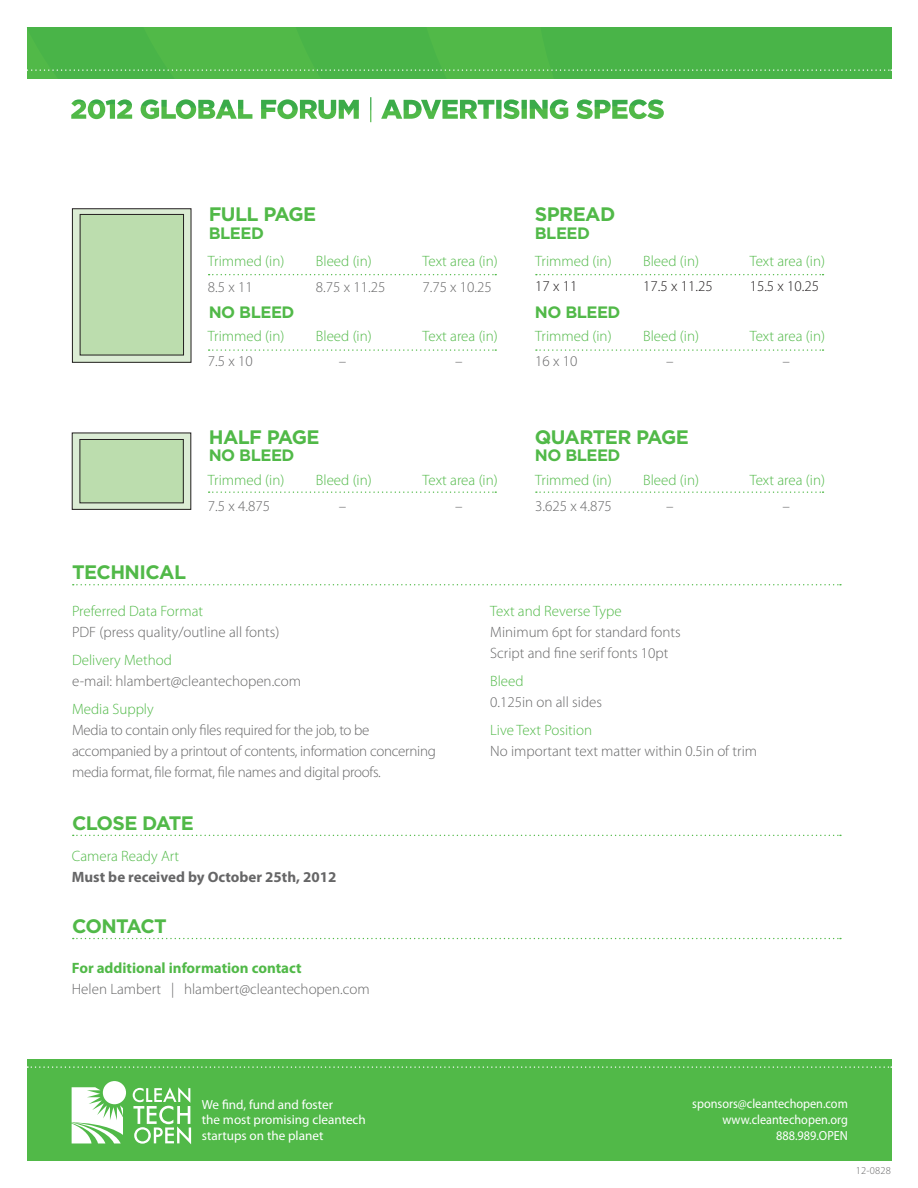
<style>
.page{position:relative;width:918px;height:1188px;background:#fff}
.page>*{position:absolute;margin:0;border:0;box-sizing:border-box;transform-origin:0 0}
.Body{font:700 19.5px "Gotham";letter-spacing:-.03em;color:#51b948}
.Body-2{font:700 16.5px "Gotham";letter-spacing:-.03em;color:#51b948}
.t1{font:300 15px/21px "Myriad Pro";color:#666667}
.t2{font:300 15px "Myriad Pro";color:#51b948}
.t3{font:300 15px/21px "Myriad Pro";letter-spacing:-.02em;color:#666667}
.t4{font:700 15px/21px "Myriad Pro";color:#666667}
.t5{font:300 15px "Myriad Pro";color:#231f20}
.t6{font:13.2px/15.9px "Myriad Pro";color:#fff}
.t7{font:13.2px "Myriad Pro";color:#fff;scale:.93 1}
.Body-3{font:300 10.5px "Myriad Pro";letter-spacing:.02em;color:#666667}
.s1{color:#51b948}
.s2{font-weight:300;color:#51b948}
.s3{font-weight:700;color:#51b948}
</style>
<div class="page">
<div style="left:27px;top:28px;width:865px;height:1133px;background:#51b948"></div>
<div style="left:0;top:79px;width:918px;height:979px;background:#fff"></div>
<svg style="left:27px;top:69px;width:865px;height:2px"></svg>
<svg style="left:27px;top:1066px;width:865px;height:2px"></svg>
<svg style="left:73px;top:584px;width:768px;height:1px"></svg>
<svg style="left:73px;top:835px;width:768px;height:1px"></svg>
<svg style="left:73px;top:938px;width:768px;height:1px"></svg>
<svg style="left:72px;top:1087px;width:51px;height:56px"></svg>
<div style="left:103px;top:1081px;width:23px;height:23px;background:#fff;border-radius:50%"></div>
<svg style="left:133px;top:1087px;width:58px;height:57px"></svg>
<svg style="left:71px;top:97px;width:593px;height:25px"></svg>
<div style="left:72px;top:209px;width:119px;height:153px;background:#dbecd4"></div>
<div style="left:72px;top:208px;width:119px;height:155px;border:1px solid #231f20"></div>
<div style="left:80px;top:214px;width:104px;height:141px;background:#bcddae"></div>
<div style="left:80px;top:214px;width:104px;height:141px;border:1px solid #231f20"></div>
<div style="left:72px;top:433px;width:119px;height:76px;background:#dbecd4"></div>
<div style="left:72px;top:433px;width:119px;height:77px;border:1px solid #231f20"></div>
<div style="left:80px;top:439px;width:103px;height:64px;background:#bcddae"></div>
<div style="left:80px;top:439px;width:104px;height:64px;border:1px solid #231f20"></div>
<svg style="left:209px;top:274px;width:287px;height:1px"></svg>
<svg style="left:536px;top:274px;width:288px;height:1px"></svg>
<svg style="left:209px;top:349px;width:287px;height:2px"></svg>
<svg style="left:209px;top:491px;width:287px;height:2px"></svg>
<svg style="left:536px;top:491px;width:288px;height:2px"></svg>
<svg style="left:536px;top:349px;width:288px;height:2px"></svg>
<p class="Body" style="left:209px;top:203px;width:109px">FULL PAGE</p>
<p class="Body" style="left:535px;top:203px;width:82px">SPREAD</p>
<p class="Body-2" style="left:209px;top:223px;width:57px">BLEED</p>
<p class="Body-2" style="left:535px;top:223px;width:57px">BLEED</p>
<p class="t2" style="left:208px;top:252px;width:78px">Trimmed (in)</p>
<p class="t2" style="left:316px;top:252px;width:57px">Bleed (in)</p>
<p class="t2" style="left:422px;top:252px;width:77px">Text area (in)</p>
<p class="t1" style="left:208px;top:276px;width:46px">8.5 x 11</p>
<p class="t1" style="left:316px;top:276px;width:71px">8.75 x 11.25</p>
<p class="t1" style="left:422px;top:276px;width:71px">7.75 x 10.25</p>
<p class="t2" style="left:535px;top:252px;width:78px">Trimmed (in)</p>
<p class="t2" style="left:643px;top:252px;width:57px">Bleed (in)</p>
<p class="t2" style="left:750px;top:252px;width:77px">Text area (in)</p>
<p class="t5" style="left:535px;top:277px;width:44px">17 x 11</p>
<p class="t5" style="left:643px;top:277px;width:71px">17.5 x 11.25</p>
<p class="t5" style="left:750px;top:277px;width:71px">15.5 x 10.25</p>
<p class="Body-2" style="left:209px;top:303px;width:87px">NO BLEED</p>
<p class="Body-2" style="left:535px;top:303px;width:87px">NO BLEED</p>
<p class="t2" style="left:208px;top:327px;width:78px">Trimmed (in)</p>
<p class="t2" style="left:316px;top:327px;width:57px">Bleed (in)</p>
<p class="t2" style="left:422px;top:327px;width:77px">Text area (in)</p>
<p class="t1" style="left:208px;top:351px;width:46px">7.5 x 10</p>
<p class="t1" style="left:339px;top:351px;width:9px">–</p>
<p class="t1" style="left:455px;top:351px;width:9px">–</p>
<p class="t2" style="left:535px;top:327px;width:78px">Trimmed (in)</p>
<p class="t2" style="left:643px;top:327px;width:57px">Bleed (in)</p>
<p class="t2" style="left:750px;top:327px;width:77px">Text area (in)</p>
<p class="t1" style="left:535px;top:351px;width:44px">16 x 10</p>
<p class="t1" style="left:666px;top:351px;width:9px">–</p>
<p class="t1" style="left:783px;top:351px;width:9px">–</p>
<p class="Body" style="left:209px;top:426px;width:112px">HALF PAGE</p>
<p class="Body" style="left:535px;top:426px;width:156px">QUARTER PAGE</p>
<p class="Body-2" style="left:209px;top:446px;width:87px">NO BLEED</p>
<p class="Body-2" style="left:535px;top:446px;width:87px">NO BLEED</p>
<p class="Body" style="left:72px;top:561px;width:116px">TECHNICAL</p>
<p class="t2" style="left:208px;top:471px;width:78px">Trimmed (in)</p>
<p class="t2" style="left:316px;top:471px;width:57px">Bleed (in)</p>
<p class="t2" style="left:422px;top:471px;width:77px">Text area (in)</p>
<p class="t1" style="left:208px;top:495px;width:64px">7.5 x 4.875</p>
<p class="t1" style="left:339px;top:495px;width:9px">–</p>
<p class="t1" style="left:455px;top:495px;width:9px">–</p>
<p class="t2" style="left:535px;top:471px;width:78px">Trimmed (in)</p>
<p class="t2" style="left:643px;top:471px;width:57px">Bleed (in)</p>
<p class="t2" style="left:750px;top:471px;width:77px">Text area (in)</p>
<p class="t1" style="left:535px;top:495px;width:78px">3.625 x 4.875</p>
<p class="t1" style="left:666px;top:495px;width:9px">–</p>
<p class="t1" style="left:783px;top:495px;width:9px">–</p>
<p class="t1" style="left:72px;top:600px;width:209px"><span class="s1">Preferred Data Format<br></span>PDF (press quality/outline all fonts)</p>
<p class="t1" style="left:72px;top:649px;width:231px"><span class="s1">Delivery Method<br></span>e-mail: hlambert@cleantechopen.com</p>
<p class="t3" style="left:72px;top:698px;width:365px"><span class="s1">Media Supply<br></span>Media to contain only files required for the job, to be accompanied by a printout of contents, information concerning media format, file format, file names and digital proofs.</p>
<p class="Body" style="left:72px;top:811px;width:123px">CLOSE DATE</p>
<p class="t4" style="left:72px;top:845px;width:266px"><span class="s2">Camera Ready Art<br></span>Must be received by October 25th, 2012</p>
<p class="Body" style="left:72px;top:915px;width:96px">CONTACT</p>
<p class="t1" style="left:72px;top:958px;width:299px"><span class="s3">For additional information contact<br></span>Helen Lambert | hlambert@cleantechopen.com</p>
<p class="t1" style="left:490px;top:600px;width:192px"><span class="s1">Text and Reverse Type<br></span>Minimum 6pt for standard fonts<br>Script and fine serif fonts 10pt</p>
<p class="t1" style="left:490px;top:670px;width:113px"><span class="s1">Bleed<br></span>0.125in on all sides</p>
<p class="t1" style="left:490px;top:719px;width:268px"><span class="s1">Live Text Position<br></span>No important text matter within 0.5in of trim</p>
<p class="t6" style="left:202px;top:1096px;width:165px">We find, fund and foster<br>the most promising cleantech startups on the planet</p>
<p class="t7" style="left:692px;top:1096px;width:169px">sponsors@cleantechopen.com</p>
<p class="t7" style="left:722px;top:1111px;width:136px">www.cleantechopen.org</p>
<p class="t7" style="left:776px;top:1127px;width:79px">888.989.OPEN</p>
<p class="Body-3" style="left:856px;top:1165px;width:37px">12-0828</p>
</div>
